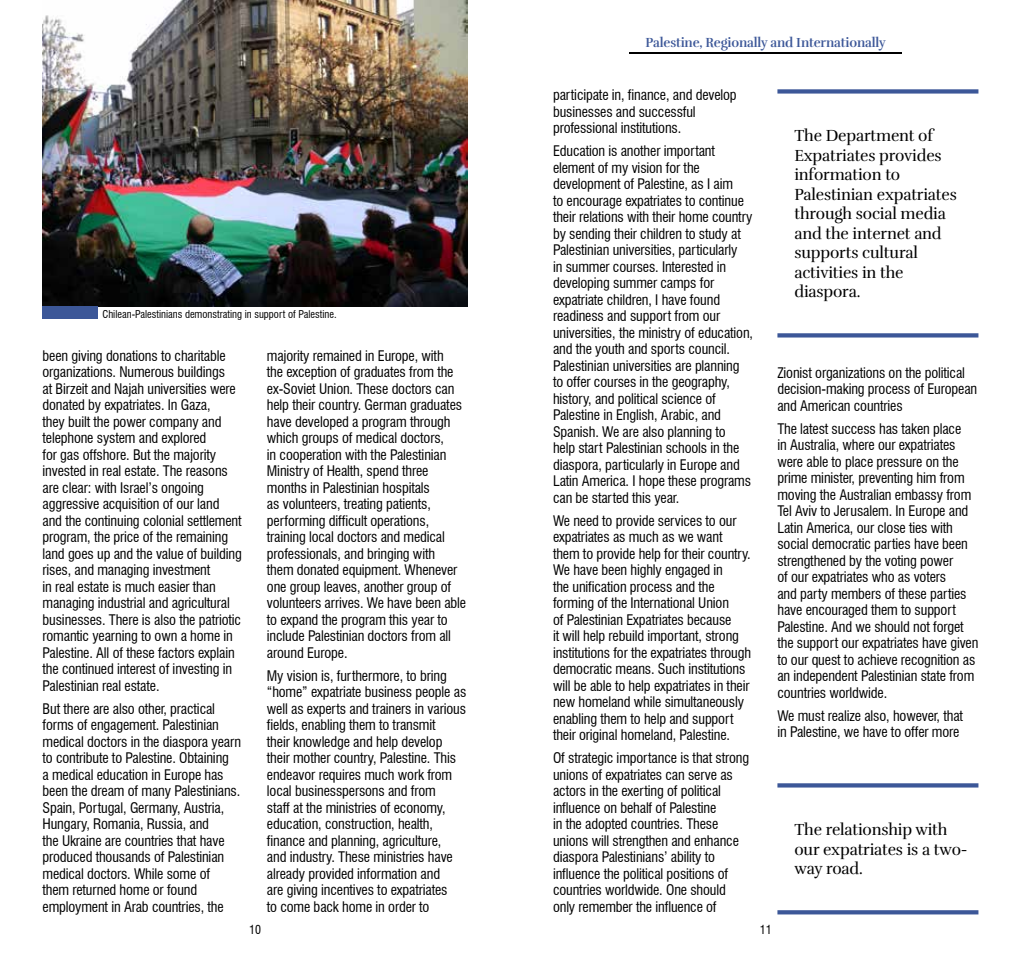
<style>
.page{position:relative;width:1021px;height:957px;background:#fff}
.page>*{position:absolute;margin:0;border:0;box-sizing:border-box;transform-origin:0 0}
.t1{font:16.5px/19.5px "Rufina";letter-spacing:-.01em;color:#000;scale:.96 1}
.t2{font:condensed 14.25px/16.5px "Swiss 721 BT";letter-spacing:-.01em;color:#000}
.t3{font:700 13.5px "Rufina";letter-spacing:-.01em;color:#3c5798;scale:.96 1}
.t4{font:condensed 12px "Swiss 721 BT";color:#000}
.t5{font:condensed 10.5px "Swiss 721 BT";color:#000}
</style>
<div class="page">
<hr style="left:629px;top:52px;width:272px;height:1px;background:#000">
<img style="left:43px;top:0;width:425px;height:306px">
<div style="left:43px;top:306px;width:55px;height:13px;background:#3c5798"></div>
<div style="left:777px;top:89px;width:201px;height:5px;background:#3c5798"></div>
<svg style="left:777px;top:333px;width:201px;height:4px"></svg>
<svg style="left:777px;top:783px;width:201px;height:4px"></svg>
<svg style="left:777px;top:910px;width:201px;height:4px"></svg>
<p class="t5" style="left:102px;top:308px;width:236px">Chilean-Palestinians demonstrating in support of Palestine.</p>
<p class="t2" style="left:43px;top:347px;width:201px">been giving donations to charitable organizations. Numerous buildings<br>at Birzeit and Najah universities were donated by expatriates. In Gaza,<br>they built the power company and telephone system and explored<br>for gas offshore. But the majority invested in real estate. The reasons are clear: with Israel’s ongoing aggressive acquisition of our land and the continuing colonial settlement program, the price of the remaining land goes up and the value of building rises, and managing investment<br>in real estate is much easier than managing industrial and agricultural businesses. There is also the patriotic romantic yearning to own a home in Palestine. All of these factors explain the continued interest of investing in Palestinian real estate.</p>
<p class="t2" style="left:43px;top:700px;width:200px">But there are also other, practical forms of engagement. Palestinian medical doctors in the diaspora yearn to contribute to Palestine. Obtaining<br>a medical education in Europe has been the dream of many Palestinians.<br>Spain, Portugal, Germany, Austria, Hungary, Romania, Russia, and<br>the Ukraine are countries that have produced thousands of Palestinian medical doctors. While some of<br>them returned home or found employment in Arab countries, the</p>
<p class="t2" style="left:267px;top:347px;width:201px">majority remained in Europe, with<br>the exception of graduates from the ex-Soviet Union. These doctors can help their country. German graduates have developed a program through which groups of medical doctors,<br>in cooperation with the Palestinian Ministry of Health, spend three months in Palestinian hospitals<br>as volunteers, treating patients, performing difficult operations, training local doctors and medical professionals, and bringing with<br>them donated equipment. Whenever one group leaves, another group of volunteers arrives. We have been able to expand the program this year to include Palestinian doctors from all around Europe.</p>
<p class="t2" style="left:267px;top:667px;width:201px">My vision is, furthermore, to bring “home” expatriate business people as well as experts and trainers in various fields, enabling them to transmit<br>their knowledge and help develop their mother country, Palestine. This endeavor requires much work from local businesspersons and from<br>staff at the ministries of economy, education, construction, health, finance and planning, agriculture,<br>and industry. These ministries have already provided information and<br>are giving incentives to expatriates<br>to come back home in order to</p>
<p class="t3" style="left:645px;top:34px;width:252px">Palestine, Regionally and Internationally</p>
<p class="t2" style="left:553px;top:87px;width:185px">participate in, finance, and develop businesses and successful professional institutions.</p>
<p class="t2" style="left:553px;top:143px;width:202px">Education is another important element of my vision for the development of Palestine, as I aim<br>to encourage expatriates to continue their relations with their home country by sending their children to study at Palestinian universities, particularly<br>in summer courses. Interested in developing summer camps for expatriate children, I have found readiness and support from our universities, the ministry of education, and the youth and sports council.<br>Palestinian universities are planning to offer courses in the geography, history, and political science of Palestine in English, Arabic, and Spanish. We are also planning to<br>help start Palestinian schools in the diaspora, particularly in Europe and Latin America. I hope these programs can be started this year.</p>
<p class="t2" style="left:553px;top:512px;width:199px">We need to provide services to our expatriates as much as we want them to provide help for their country.<br>We have been highly engaged in<br>the unification process and the forming of the International Union<br>of Palestinian Expatriates because<br>it will help rebuild important, strong institutions for the expatriates through democratic means. Such institutions will be able to help expatriates in their new homeland while simultaneously enabling them to help and support their original homeland, Palestine.</p>
<p class="t2" style="left:553px;top:749px;width:198px">Of strategic importance is that strong unions of expatriates can serve as actors in the exerting of political influence on behalf of Palestine<br>in the adopted countries. These unions will strengthen and enhance diaspora Palestinians’ ability to influence the political positions of countries worldwide. One should only remember the influence of</p>
<p class="t1" style="left:794px;top:126px;width:171px">The Department of<br>Expatriates provides information to<br>Palestinian expatriates through social media and the internet and supports cultural activities in the diaspora.</p>
<p class="t2" style="left:777px;top:364px;width:201px">Zionist organizations on the political decision-making process of European and American countries</p>
<p class="t2" style="left:777px;top:420px;width:202px">The latest success has taken place<br>in Australia, where our expatriates were able to place pressure on the prime minister, preventing him from moving the Australian embassy from Tel Aviv to Jerusalem. In Europe and Latin America, our close ties with social democratic parties have been strengthened by the voting power<br>of our expatriates who as voters<br>and party members of these parties have encouraged them to support Palestine. And we should not forget the support our expatriates have given to our quest to achieve recognition as an independent Palestinian state from countries worldwide.</p>
<p class="t2" style="left:777px;top:707px;width:187px">We must realize also, however, that in Palestine, we have to offer more</p>
<p class="t1" style="left:794px;top:820px;width:182px">The relationship with our expatriates is a two&shy;way road.</p>
<p class="t4" style="left:249px;top:922px;width:13px">10</p>
<p class="t4" style="left:759px;top:922px;width:13px">11</p>
</div>
